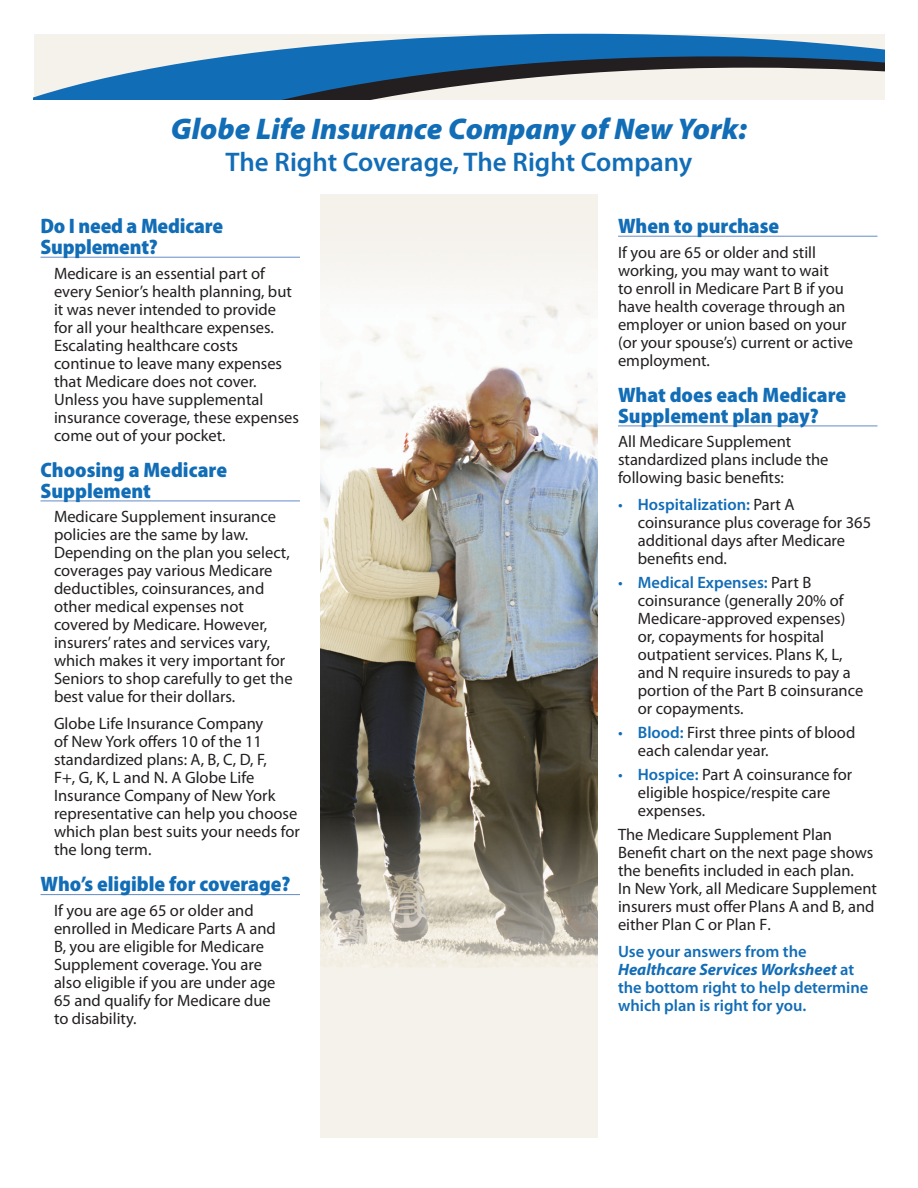
<style>
.page{position:relative;width:918px;height:1188px;background:#fff}
.page>*{position:absolute;margin:0;border:0;box-sizing:border-box;transform-origin:0 0}
.Intro{font:italic 900 30px "Myriad Pro";color:#126db7}
.Intro-2{font:600 27px "Myriad Pro";color:#126db7}
.Sub-Heads{font:900 semi-condensed 21px/21px "Myriad Pro";color:#126db7}
.Body{font:16.5px/18px "Myriad Pro";color:#231f20}
.Body-2{font:600 16.5px/18px "Myriad Pro";color:#126db7}
.s1{color:#126db7}
.s2{font-weight:600;color:#126db7}
.s3{font-weight:700;font-style:italic}
</style>
<div class="page">
<svg style="left:34px;top:34px;width:850px;height:65px;background:#759bb9"></svg>
<div style="left:320px;top:194px;width:278px;height:944px;background:#f5f1eb"></div>
<img style="left:320px;top:287px;width:278px;height:680px">
<hr style="left:40px;top:257px;width:260px;height:1px;background:#658bc7">
<hr style="left:40px;top:501px;width:260px;height:1px;background:#658bc7">
<hr style="left:40px;top:894px;width:260px;height:1px;background:#658bc7">
<hr style="left:618px;top:236px;width:259px;height:1px;background:#658bc7">
<hr style="left:618px;top:426px;width:259px;height:1px;background:#658bc7">
<p class="Intro" style="left:171px;top:112px;width:578px">Globe Life Insurance Company of New York:</p>
<p class="Intro-2" style="left:226px;top:145px;width:468px">The Right Coverage, The Right Company</p>
<p class="Sub-Heads" style="left:40px;top:215px;width:184px">Do I need a Medicare<br>Supplement?</p>
<p class="Body" style="left:54px;top:264px;width:247px">Medicare is an essential part of every Senior’s health planning, but it was never intended to provide for all your healthcare expenses.<br>Escalating healthcare costs continue to leave many expenses that Medicare does not cover.<br>Unless you have supplemental insurance coverage, these expenses come out of your pocket.</p>
<p class="Sub-Heads" style="left:40px;top:459px;width:188px">Choosing a Medicare<br>Supplement</p>
<p class="Body" style="left:54px;top:508px;width:240px">Medicare Supplement insurance policies are the same by law.<br>Depending on the plan you select, coverages pay various Medicare deductibles, coinsurances, and other medical expenses not covered by Medicare. However, insurers’ rates and services vary, which makes it very important for<br>Seniors to shop carefully to get the best value for their dollars.</p>
<p class="Body" style="left:54px;top:715px;width:247px">Globe Life Insurance Company<br>of New York offers 10 of the 11 standardized plans: A, B, C, D, F,<br>F+, G, K, L and N. A Globe Life<br>Insurance Company of New York representative can help you choose which plan best suits your needs for the long term.</p>
<p class="Sub-Heads" style="left:40px;top:874px;width:252px">Who’s eligible for coverage?</p>
<p class="Body" style="left:54px;top:902px;width:223px">If you are age 65 or older and enrolled in Medicare Parts A and<br>B, you are eligible for Medicare<br>Supplement coverage. You are also eligible if you are under age<br>65 and qualify for Medicare due to disability.</p>
<p class="Sub-Heads" style="left:618px;top:215px;width:163px">When to purchase</p>
<p class="Body" style="left:618px;top:243px;width:237px">If you are 65 or older and still working, you may want to wait<br>to enroll in Medicare Part B if you have health coverage through an employer or union based on your (or your spouse’s) current or active employment.</p>
<p class="Sub-Heads" style="left:618px;top:384px;width:230px">What does each Medicare<br>Supplement plan pay?</p>
<p class="Body" style="left:618px;top:433px;width:212px">All Medicare Supplement standardized plans include the following basic benefits:</p>
<p class="Body" style="left:638px;top:496px;width:235px;text-indent:-20px"><span class="s1">•</span> <span class="s2">Hospitalization:</span> Part A coinsurance plus coverage for 365 additional days after Medicare benefits end.</p>
<p class="Body" style="left:638px;top:574px;width:227px;text-indent:-20px"><span class="s1">•</span> <span class="s2">Medical Expenses:</span> Part B coinsurance (generally 20% of<br>Medicare-approved expenses) or, copayments for hospital outpatient services. Plans K, L, and N require insureds to pay a portion of the Part B coinsurance or copayments.</p>
<p class="Body" style="left:638px;top:724px;width:219px;text-indent:-20px"><span class="s1">•</span> <span class="s2">Blood:</span> First three pints of blood each calendar year.</p>
<p class="Body" style="left:638px;top:766px;width:216px;text-indent:-20px"><span class="s1">•</span> <span class="s2">Hospice:</span> Part A coinsurance for eligible hospice/respite care expenses.</p>
<p class="Body" style="left:618px;top:826px;width:260px">The Medicare Supplement Plan<br>Benefit chart on the next page shows the benefits included in each plan.<br>In New York, all Medicare Supplement insurers must offer Plans A and B, and either Plan C or Plan F.</p>
<p class="Body-2" style="left:618px;top:942px;width:252px">Use your answers from the<br><span class="s3">Healthcare Services Worksheet</span> at the bottom right to help determine which plan is right for you.</p>
</div>
